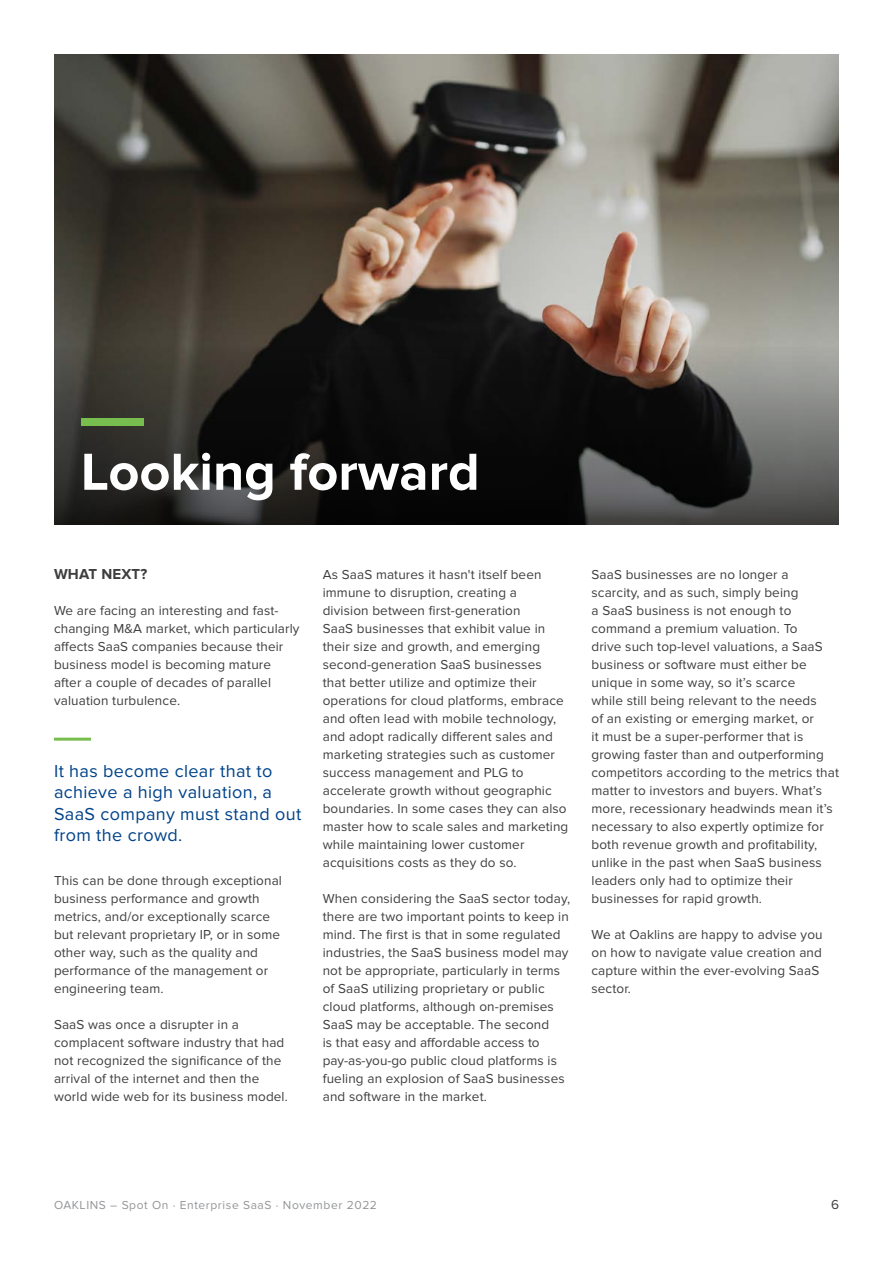
<style>
.page{position:relative;width:893px;height:1263px;background:#fff}
.page>*{position:absolute;margin:0;border:0;box-sizing:border-box;transform-origin:0 0}
._03_headline_level_1{font:700 54px "Proxima Nova";color:#fff}
._07_pullout_quote{font:18px/21.6px "Proxima Nova";letter-spacing:.02em;color:#004389}
._04_headline_level_2{font:700 15px "Proxima Nova";letter-spacing:.01em;color:#3e3e3f}
._01_bodycopy{font:13.5px/18px "Proxima Nova";letter-spacing:.01em;color:#3e3e3f}
.t1{font:12px "Proxima Nova";letter-spacing:.05em;color:#939598}
</style>
<div class="page">
<img style="left:54px;top:54px;width:785px;height:291px">
<svg style="left:54px;top:345px;width:785px;height:180px;background:#2b2a28"></svg>
<div style="left:81px;top:418px;width:63px;height:8px;background:#77be4e"></div>
<hr style="left:54px;top:738px;width:37px;height:3px;background:#77be4e">
<p class="_03_headline_level_1" style="left:81px;top:441px;width:400px">Looking forward</p>
<p class="_04_headline_level_2" style="left:54px;top:565px;width:95px">WHAT NEXT?</p>
<p class="_01_bodycopy" style="left:54px;top:601px;width:247px">We are facing an interesting and fast&shy;changing M&amp;A market, which particularly affects SaaS companies because their business model is becoming mature after a couple of decades of parallel valuation turbulence.</p>
<p class="_07_pullout_quote" style="left:54px;top:760px;width:249px">It has become clear that to achieve a high valuation, a<br>SaaS company must stand out from the crowd.</p>
<p class="_01_bodycopy" style="left:54px;top:871px;width:229px">This can be done through exceptional business performance and growth metrics, and/or exceptionally scarce but relevant proprietary IP, or in some other way, such as the quality and performance of the management or engineering team.</p>
<p class="_01_bodycopy" style="left:54px;top:1015px;width:235px">SaaS was once a disrupter in a complacent software industry that had not recognized the significance of the arrival of the internet and then the world wide web for its business model.</p>
<p class="_01_bodycopy" style="left:323px;top:565px;width:247px">As SaaS matures it hasn't itself been immune to disruption, creating a<br>division between first-generation<br>SaaS businesses that exhibit value in their size and growth, and emerging second-generation SaaS businesses<br>that better utilize and optimize their operations for cloud platforms, embrace and often lead with mobile technology, and adopt radically different sales and marketing strategies such as customer success management and PLG to accelerate growth without geographic boundaries. In some cases they can also master how to scale sales and marketing while maintaining lower customer acquisitions costs as they do so.</p>
<p class="_01_bodycopy" style="left:323px;top:889px;width:249px">When considering the SaaS sector today, there are two important points to keep in mind. The first is that in some regulated industries, the SaaS business model may not be appropriate, particularly in terms of SaaS utilizing proprietary or public cloud platforms, although on-premises SaaS may be acceptable. The second<br>is that easy and affordable access to pay-as-you-go public cloud platforms is fueling an explosion of SaaS businesses and software in the market.</p>
<p class="_01_bodycopy" style="left:591px;top:565px;width:249px">SaaS businesses are no longer a scarcity, and as such, simply being<br>a SaaS business is not enough to command a premium valuation. To<br>drive such top-level valuations, a SaaS business or software must either be unique in some way, so it’s scarce<br>while still being relevant to the needs<br>of an existing or emerging market, or<br>it must be a super-performer that is growing faster than and outperforming competitors according to the metrics that matter to investors and buyers. What’s more, recessionary headwinds mean it’s necessary to also expertly optimize for both revenue growth and profitability, unlike in the past when SaaS business leaders only had to optimize their businesses for rapid growth.</p>
<p class="_01_bodycopy" style="left:591px;top:925px;width:233px">We at Oaklins are happy to advise you on how to navigate value creation and capture within the ever-evolving SaaS sector.</p>
<p class="t1" style="left:54px;top:1198px;width:325px">OAKLINS – Spot On · Enterprise SaaS · November 2022</p>
<p class="_01_bodycopy" style="left:831px;top:1195px;width:9px">6</p>
</div>
